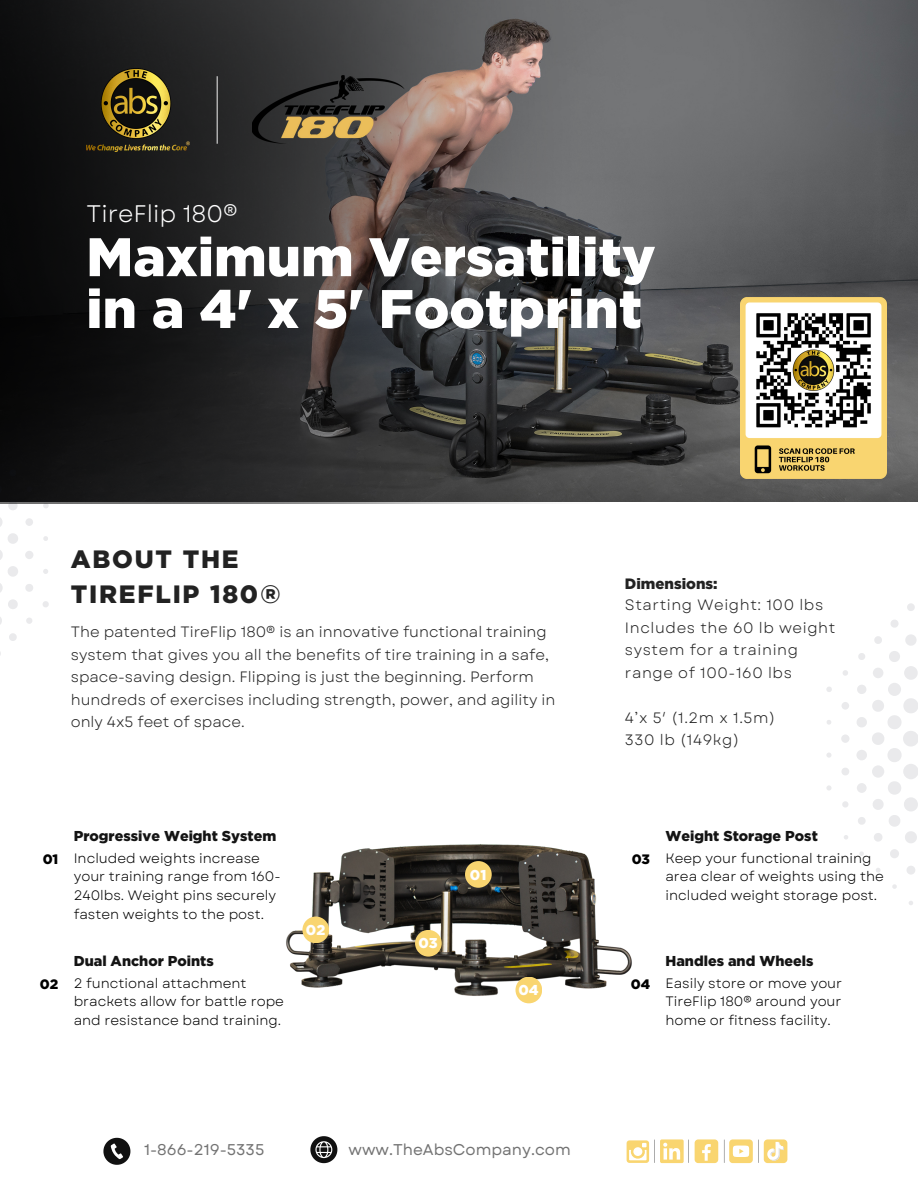
<style>
.page{position:relative;width:918px;height:1188px;background:#fff}
.page>*{position:absolute;margin:0;border:0;box-sizing:border-box;transform-origin:0 0}
.t1{font:900 54.15px/51.9px "Gotham";color:#fff}
.t2{font:900 25.05px/34.8px "Gotham";letter-spacing:.07em;color:#222}
.t3{font:24px "Garet";color:#fff}
.t4{font:15.6px "Garet";color:#737373}
.t5{font:15px/22.5px "Garet";color:#222}
.t6{font:15px/22.5px "Garet";letter-spacing:.04em;color:#222}
.t7{font:900 15px "Gotham";color:#222}
.t8{font:900 14.4px "Gotham";color:#141414}
.t9{font:900 14.25px "Gotham";color:#fff}
.t10{font:13.65px/18.6px "Garet";color:#000}
.t11{font:900 13.65px "Gotham";color:#000}
.t12{font:9.3px "Poppins";color:#ebbe5a}
.s1{font-family:"Gotham";font-weight:900}
</style>
<div class="page">
<img style="left:653px;top:0;width:265px;height:502px">
<div style="left:903px;top:764px;width:15px;height:15px;background:#eaeaec;border-radius:50%"></div>
<div style="left:872px;top:765px;width:12px;height:13px;background:#eaeaec;border-radius:50%"></div>
<div style="left:856px;top:750px;width:11px;height:11px;background:#f8f8f8;border-radius:50%"></div>
<div style="left:857px;top:783px;width:10px;height:10px;background:#eaeaec;border-radius:50%"></div>
<svg style="left:890px;top:849px;width:9px;height:9px"></svg>
<svg style="left:907px;top:866px;width:8px;height:9px"></svg>
<svg style="left:873px;top:781px;width:45px;height:62px"></svg>
<svg style="left:841px;top:734px;width:9px;height:9px"></svg>
<svg style="left:891px;top:620px;width:8px;height:8px"></svg>
<svg style="left:841px;top:768px;width:8px;height:7px"></svg>
<svg style="left:858px;top:817px;width:8px;height:8px"></svg>
<svg style="left:907px;top:603px;width:8px;height:8px"></svg>
<div style="left:841px;top:702px;width:8px;height:8px;background:#eaeaec;border-radius:50%"></div>
<svg style="left:857px;top:634px;width:61px;height:128px"></svg>
<svg style="left:842px;top:801px;width:6px;height:7px"></svg>
<svg style="left:843px;top:670px;width:5px;height:6px"></svg>
<svg style="left:826px;top:687px;width:6px;height:5px"></svg>
<svg style="left:826px;top:753px;width:5px;height:5px"></svg>
<svg style="left:826px;top:785px;width:5px;height:5px"></svg>
<svg style="left:827px;top:720px;width:4px;height:5px"></svg>
<svg style="left:876px;top:868px;width:4px;height:5px"></svg>
<svg style="left:892px;top:884px;width:5px;height:5px"></svg>
<svg style="left:909px;top:901px;width:4px;height:4px"></svg>
<svg style="left:844px;top:835px;width:4px;height:4px"></svg>
<svg style="left:859px;top:851px;width:5px;height:5px"></svg>
<img style="left:0;top:0;width:653px;height:503px">
<img style="left:286px;top:844px;width:346px;height:160px">
<div style="left:415px;top:930px;width:27px;height:27px;background:#f9d570;border-radius:50%"></div>
<div style="left:515px;top:977px;width:27px;height:26px;background:#f9d570;border-radius:50%"></div>
<div style="left:465px;top:861px;width:27px;height:27px;background:#f9d570;border-radius:50%"></div>
<svg style="left:0;top:617px;width:2px;height:7px"></svg>
<svg style="left:0;top:484px;width:2px;height:11px"></svg>
<svg style="left:0;top:518px;width:18px;height:91px"></svg>
<svg style="left:8px;top:501px;width:10px;height:9px"></svg>
<svg style="left:25px;top:551px;width:8px;height:8px"></svg>
<svg style="left:25px;top:584px;width:8px;height:8px"></svg>
<svg style="left:9px;top:633px;width:8px;height:8px"></svg>
<div style="left:25px;top:518px;width:8px;height:8px;background:#eaeaec;border-radius:50%"></div>
<svg style="left:9px;top:469px;width:7px;height:7px"></svg>
<svg style="left:26px;top:618px;width:6px;height:6px"></svg>
<svg style="left:43px;top:601px;width:6px;height:6px"></svg>
<svg style="left:26px;top:486px;width:6px;height:6px"></svg>
<svg style="left:43px;top:503px;width:6px;height:5px"></svg>
<svg style="left:43px;top:569px;width:5px;height:5px"></svg>
<svg style="left:43px;top:536px;width:5px;height:5px"></svg>
<div style="left:302px;top:917px;width:27px;height:26px;background:#f9d570;border-radius:50%"></div>
<img style="left:86px;top:69px;width:100px;height:82px">
<hr style="left:217px;top:76px;width:1px;height:68px;background:#d9d9d9">
<img style="left:253px;top:75px;width:153px;height:69px">
<svg style="left:103px;top:1138px;width:27px;height:27px"></svg>
<svg style="left:627px;top:1140px;width:22px;height:23px"></svg>
<div style="left:660px;top:1139px;width:24px;height:24px;background:#f9d570;border-radius:2px"></div>
<svg style="left:663px;top:1143px;width:17px;height:17px"></svg>
<svg style="left:724px;top:1139px;width:29px;height:24px"></svg>
<svg style="left:688px;top:1140px;width:1px;height:23px"></svg>
<div style="left:695px;top:1139px;width:23px;height:24px;background:#f9d570;border-radius:4px"></div>
<svg style="left:702px;top:1144px;width:9px;height:17px"></svg>
<svg style="left:763px;top:1139px;width:24px;height:24px"></svg>
<svg style="left:310px;top:1136px;width:27px;height:27px"></svg>
<img style="left:741px;top:293px;width:145px;height:189px">
<p class="t12" style="left:186px;top:138px;width:6px">®</p>
<h3 class="t3" style="left:87px;top:196px;width:153px">TireFlip 180®</h3>
<h1 class="t1" style="left:86px;top:230px;width:571px">Maximum Versatility in a 4' x 5' Footprint</h1>
<h2 class="t2" style="left:71px;top:541px;width:212px">ABOUT THE<br>TIREFLIP 180®</h2>
<p class="t5" style="left:71px;top:621px;width:486px">The patented TireFlip 180® is an innovative functional training system that gives you all the benefits of tire training in a safe, space-saving design. Flipping is just the beginning. Perform hundreds of exercises including strength, power, and agility in only 4x5 feet of space.</p>
<p class="t8" style="left:74px;top:827px;width:204px">Progressive Weight System</p>
<p class="t10" style="left:74px;top:849px;width:208px;text-indent:-31px"><span class="s1">01</span> Included weights increase your training range from 160-<br>240lbs. Weight pins securely fasten weights to the post.</p>
<p class="t11" style="left:40px;top:976px;width:20px">02</p>
<p class="t8" style="left:74px;top:952px;width:142px">Dual Anchor Points</p>
<p class="t10" style="left:74px;top:974px;width:212px">2 functional attachment brackets allow for battle rope and resistance band training.</p>
<p class="t9" style="left:306px;top:922px;width:21px">02</p>
<p class="t9" style="left:419px;top:935px;width:21px">03</p>
<p class="t9" style="left:470px;top:866px;width:18px">01</p>
<p class="t9" style="left:519px;top:982px;width:22px">04</p>
<p class="t4" style="left:144px;top:1139px;width:122px">1-866-219-5335</p>
<p class="t4" style="left:349px;top:1139px;width:224px">www.TheAbsCompany.com</p>
<p class="t7" style="left:625px;top:575px;width:94px">Dimensions:</p>
<p class="t6" style="left:625px;top:594px;width:212px">Starting Weight: 100 lbs<br>Includes the 60 lb weight system for a training range of 100-160 lbs</p>
<p class="t6" style="left:625px;top:706px;width:152px">4’x 5′ (1.2m x 1.5m)<br>330 lb (149kg)</p>
<p class="t11" style="left:632px;top:851px;width:20px">03</p>
<p class="t8" style="left:665px;top:827px;width:154px">Weight Storage Post</p>
<p class="t10" style="left:665px;top:849px;width:220px">Keep your functional training area clear of weights using the included weight storage post.</p>
<p class="t11" style="left:631px;top:976px;width:21px">04</p>
<p class="t8" style="left:665px;top:952px;width:149px">Handles and Wheels</p>
<p class="t10" style="left:665px;top:974px;width:178px;text-align:justify">Easily store or move your TireFlip 180® around your home or fitness facility.</p>
</div>
